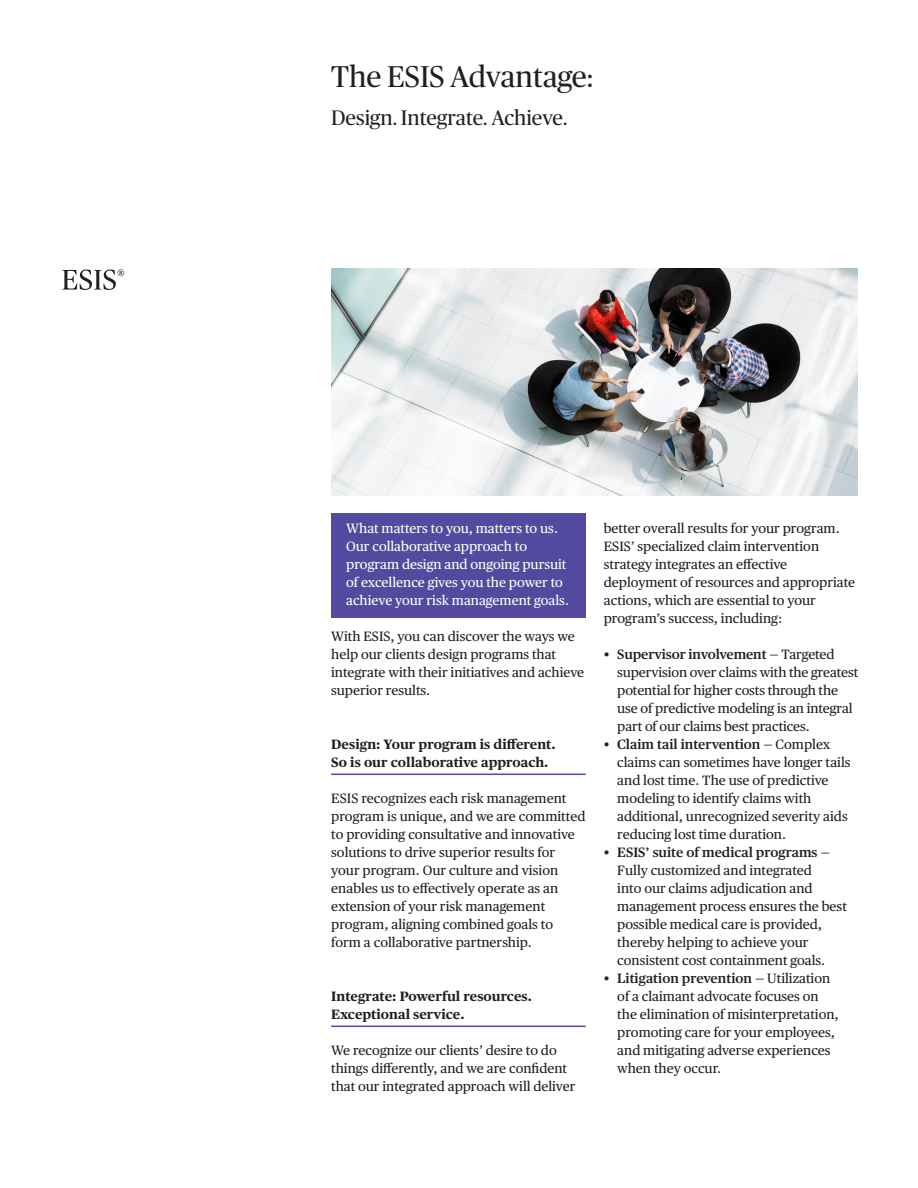
<style>
.page{position:relative;width:918px;height:1188px;background:#fff}
.page>*{position:absolute;margin:0;border:0;box-sizing:border-box;transform-origin:0 0}
.Section_Header{font:30px "Chubb Publico";color:#231f20}
.Section_Sub_Head{font:21px "Chubb Publico";color:#231f20}
.Body_Copy_Black{font:13.5px/18px "Chubb Publico Text";color:#231f20}
.Body_Copy_KO_Indent{font:13.5px/18px "Chubb Publico Text";color:#fff}
.Headings_Violet_Rule{font:700 13.5px/18px "Chubb Publico Text";color:#231f20}
.s1{font-weight:600}
</style>
<div class="page">
<div style="left:331px;top:513px;width:255px;height:104px;background:#534a9f"></div>
<img style="left:332px;top:268px;width:526px;height:228px">
<hr style="left:331px;top:774px;width:255px;height:1px;background:#534a9f">
<hr style="left:331px;top:1026px;width:255px;height:1px;background:#534a9f">
<svg style="left:62px;top:269px;width:62px;height:21px"></svg>
<p class="Section_Header" style="left:331px;top:56px;width:264px">The ESIS Advantage:</p>
<p class="Section_Sub_Head" style="left:331px;top:103px;width:238px">Design. Integrate. Achieve.</p>
<p class="Body_Copy_KO_Indent" style="left:346px;top:518px;width:224px">What matters to you, matters to us.<br>Our collaborative approach to program design and ongoing pursuit of excellence gives you the power to achieve your risk management goals.</p>
<p class="Body_Copy_Black" style="left:331px;top:626px;width:255px">With ESIS, you can discover the ways we help our clients design programs that integrate with their initiatives and achieve superior results.</p>
<p class="Headings_Violet_Rule" style="left:331px;top:734px;width:226px">Design: Your program is different.<br>So is our collaborative approach.</p>
<p class="Body_Copy_Black" style="left:331px;top:788px;width:256px">ESIS recognizes each risk management program is unique, and we are committed to providing consultative and innovative solutions to drive superior results for your program. Our culture and vision enables us to effectively operate as an extension of your risk management program, aligning combined goals to form a collaborative partnership.</p>
<p class="Headings_Violet_Rule" style="left:331px;top:986px;width:202px">Integrate: Powerful resources.<br>Exceptional service.</p>
<p class="Body_Copy_Black" style="left:331px;top:1040px;width:246px">We recognize our clients’ desire to do things differently, and we are confident that our integrated approach will deliver</p>
<p class="Body_Copy_Black" style="left:604px;top:518px;width:253px">better overall results for your program.<br>ESIS’ specialized claim intervention strategy integrates an effective deployment of resources and appropriate actions, which are essential to your program’s success, including:</p>
<p class="Body_Copy_Black" style="left:617px;top:644px;width:243px;text-indent:-14px">• <span class="s1">Supervisor involvement —</span> Targeted supervision over claims with the greatest potential for higher costs through the use of predictive modeling is an integral part of our claims best practices.</p>
<p class="Body_Copy_Black" style="left:617px;top:734px;width:235px;text-indent:-14px">• <span class="s1">Claim tail intervention —</span> Complex claims can sometimes have longer tails and lost time. The use of predictive modeling to identify claims with additional, unrecognized severity aids reducing lost time duration.</p>
<p class="Body_Copy_Black" style="left:617px;top:842px;width:231px;text-indent:-14px">• <span class="s1">ESIS’ suite of medical programs — </span>Fully customized and integrated<br>into our claims adjudication and management process ensures the best possible medical care is provided, thereby helping to achieve your consistent cost containment goals.</p>
<p class="Body_Copy_Black" style="left:617px;top:968px;width:223px;text-indent:-14px">• <span class="s1">Litigation prevention —</span> Utilization of a claimant advocate focuses on the elimination of misinterpretation, promoting care for your employees, and mitigating adverse experiences when they occur.</p>
</div>
